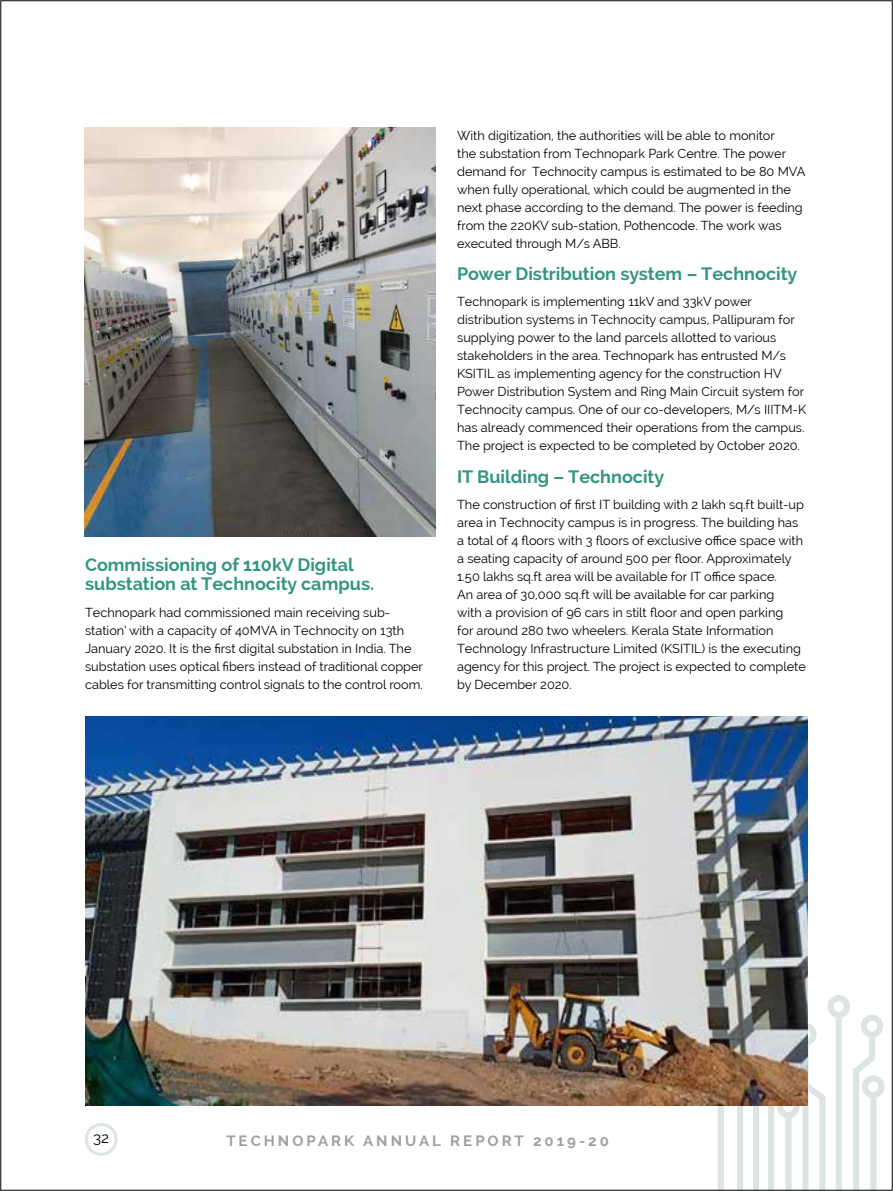
<style>
.page{position:relative;width:893px;height:1191px;background:#fff}
.page>*{position:absolute;margin:0;border:0;box-sizing:border-box;transform-origin:0 0}
.t1{font:700 18px/19.5px "Raleway";color:#359680}
.t2{font:700 15px "Raleway";letter-spacing:.2em;color:#9d9fa2}
.t3{font:15px "Raleway";color:#000}
.t4{font:12.75px/18px "Raleway";color:#000}
</style>
<div class="page">
<svg style="left:710px;top:995px;width:174px;height:196px"></svg>
<div style="left:85px;top:1123px;width:33px;height:32px;border:3px solid #dce5e3;border-radius:50%"></div>
<img style="left:85px;top:128px;width:351px;height:409px">
<img style="left:85px;top:716px;width:723px;height:390px">
<h1 class="t1" style="left:85px;top:555px;width:291px">Commissioning of 110kV Digital substation at Technocity campus.</h1>
<p class="t4" style="left:85px;top:603px;width:339px">Technopark had commissioned main receiving sub&shy;station’ with a capacity of 40MVA in Technocity on 13th January 2020. It is the first digital substation in India. The substation uses optical fibers instead of traditional copper cables for transmitting control signals to the control room.</p>
<p class="t4" style="left:457px;top:126px;width:350px">With digitization, the authorities will be able to monitor<br>the substation from Technopark Park Centre. The power demand for Technocity campus is estimated to be 80 MVA when fully operational, which could be augmented in the next phase according to the demand. The power is feeding from the 220KV sub-station, Pothencode. The work was executed through M/s ABB.</p>
<h1 class="t1" style="left:457px;top:264px;width:342px">Power Distribution system – Technocity</h1>
<p class="t4" style="left:457px;top:293px;width:351px">Technopark is implementing 11kV and 33kV power distribution systems in Technocity campus, Pallipuram for supplying power to the land parcels allotted to various stakeholders in the area. Technopark has entrusted M/s KSITIL as implementing agency for the construction HV Power Distribution System and Ring Main Circuit system for Technocity campus. One of our co-developers, M/s IIITM-K has already commenced their operations from the campus.<br>The project is expected to be completed by October 2020.</p>
<h1 class="t1" style="left:457px;top:467px;width:209px">IT Building – Technocity</h1>
<p class="t4" style="left:457px;top:496px;width:350px">The construction of first IT building with 2 lakh sq.ft built-up area in Technocity campus is in progress. The building has a total of 4 floors with 3 floors of exclusive office space with a seating capacity of around 500 per floor. Approximately 1.50 lakhs sq.ft area will be available for IT office space.<br>An area of 30,000 sq.ft will be available for car parking<br>with a provision of 96 cars in stilt floor and open parking<br>for around 280 two wheelers. Kerala State Information Technology Infrastructure Limited (KSITIL) is the executing agency for this project. The project is expected to complete by December 2020.</p>
<p class="t3" style="left:93px;top:1129px;width:18px">32</p>
<p class="t2" style="left:226px;top:1132px;width:151px">TECHNOPARK ann</p>
<p class="t2" style="left:405px;top:1132px;width:59px">ual report</p>
<p class="t2" style="left:533px;top:1132px;width:77px">2019-20</p>
</div>
